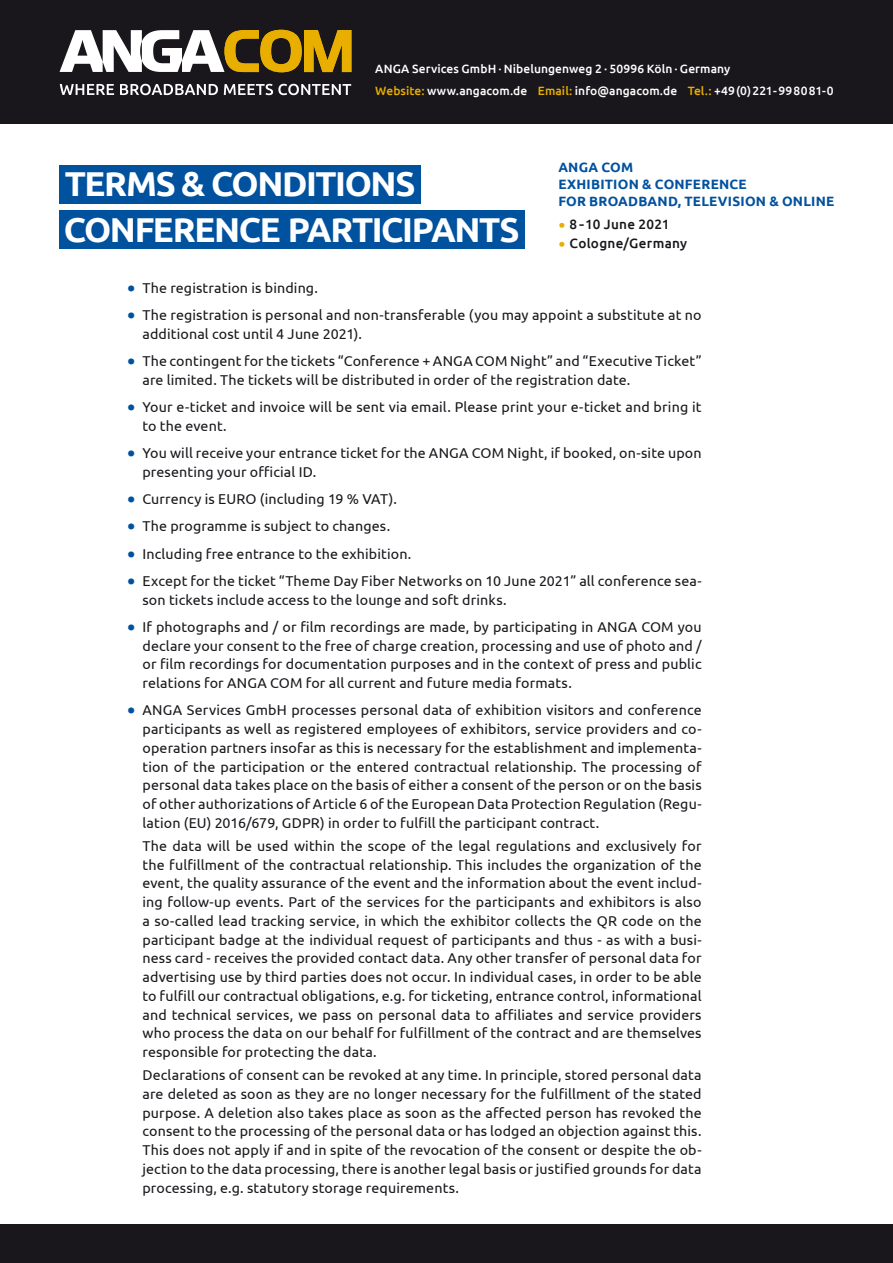
<style>
.page{position:relative;width:893px;height:1263px;background:#fff}
.page>*{position:absolute;margin:0;border:0;box-sizing:border-box;transform-origin:0 0}
.t1{font:700 34.5px "Ubuntu";letter-spacing:-.04em;color:#fff}
.t2{font:14.25px/18.8px "Ubuntu";letter-spacing:.01em;color:#1a171c}
.t3{font:700 13.5px/17.2px "Ubuntu";letter-spacing:.015em;color:#00519e}
.t4{font:500 13.5px "Ubuntu";letter-spacing:.02em;color:#1a171c}
.t5{font:500 12px/22.5px "Ubuntu";letter-spacing:.005em;color:#fff}
.s1{color:#e8ae00}
.s2{font-weight:400;font-size:19.5px;color:#e8ae00}
.s3{font-weight:700;font-size:21px;color:#00519e}
</style>
<div class="page">
<div style="left:0;top:1225px;width:893px;height:38px;background:#1a171c"></div>
<div style="left:0;top:0;width:893px;height:123px;background:#1a171c"></div>
<svg style="left:60px;top:30px;width:291px;height:43px"></svg>
<svg style="left:60px;top:84px;width:54px;height:11px"></svg>
<svg style="left:120px;top:84px;width:98px;height:11px"></svg>
<svg style="left:224px;top:84px;width:127px;height:11px"></svg>
<div style="left:60px;top:165px;width:361px;height:38px;background:#00519e"></div>
<div style="left:60px;top:210px;width:465px;height:38px;background:#00519e"></div>
<p class="t5" style="left:375px;top:57px;width:460px">ANGA Services GmbH · Nibelungenweg 2 · 50996 Köln · Germany<br><span class="s1">Website:</span> www.angacom.de <span class="s1">Email:</span> info@angacom.de <span class="s1">Tel.:</span> +49(0)221- 998081-0</p>
<h1 class="t1" style="left:65px;top:163px;width:352px">TERMS &amp; CONDITIONS</h1>
<p class="t3" style="left:558px;top:158px;width:277px">ANGA COM<br>EXHIBITION &amp; CONFERENCE<br>FOR BROADBAND, TELEVISION &amp; ONLINE</p>
<p class="t4" style="left:558px;top:215px;width:113px"><span class="s2">•</span> 8 -10 June 2021</p>
<h1 class="t1" style="left:64px;top:209px;width:625px">CONFERENCE PARTICIPANTS <sub>•</sub> <sub>Cologne/Germany</sub></h1>
<p class="t2" style="left:128px;top:278px;width:192px"><span class="s3">•</span> The registration is binding.</p>
<p class="t2" style="left:142px;top:305px;width:561px;text-indent:-15px"><span class="s3">•</span> The registration is personal and non-transferable (you may appoint a substitute at no additional cost until 4 June 2021).</p>
<p class="t2" style="left:142px;top:351px;width:561px;text-indent:-15px"><span class="s3">•</span> The contingent for the tickets “Conference + ANGA COM Night” and “Executive Ticket” are limited. The tickets will be distributed in order of the registration date.</p>
<p class="t2" style="left:142px;top:397px;width:561px;text-indent:-15px"><span class="s3">•</span> Your e-ticket and invoice will be sent via email. Please print your e-ticket and bring it to the event.</p>
<p class="t2" style="left:142px;top:443px;width:561px;text-indent:-15px"><span class="s3">•</span> You will receive your entrance ticket for the ANGA COM Night, if booked, on-site upon presenting your official ID.</p>
<p class="t2" style="left:128px;top:489px;width:271px"><span class="s3">•</span> Currency is EURO (including 19 % VAT).</p>
<p class="t2" style="left:128px;top:516px;width:264px"><span class="s3">•</span> The programme is subject to changes.</p>
<p class="t2" style="left:128px;top:544px;width:285px"><span class="s3">•</span> Including free entrance to the exhibition.</p>
<p class="t2" style="left:142px;top:571px;width:561px;text-indent:-15px"><span class="s3">•</span> Except for the ticket “Theme Day Fiber Networks on 10 June 2021” all conference sea&shy;son tickets include access to the lounge and soft drinks.</p>
<p class="t2" style="left:142px;top:617px;width:561px;text-align:justify;text-indent:-15px"><span class="s3">•</span> If photographs and / or film recordings are made, by participating in ANGA COM you declare your consent to the free of charge creation, processing and use of photo and / or film recordings for documentation purposes and in the context of press and public relations for ANGA COM for all current and future media formats.</p>
<p class="t2" style="left:142px;top:700px;width:561px;text-align:justify;text-indent:-15px"><span class="s3">•</span> ANGA Services GmbH processes personal data of exhibition visitors and conference participants as well as registered employees of exhibitors, service providers and co&shy;operation partners insofar as this is necessary for the establishment and implementa&shy;tion of the participation or the entered contractual relationship. The processing of personal data takes place on the basis of either a consent of the person or on the basis of other authorizations of Article 6 of the European Data Protection Regulation (Regu&shy;lation (EU) 2016/679, GDPR) in order to fulfill the participant contract.</p>
<p class="t2" style="left:142px;top:836px;width:561px;text-align:justify">The data will be used within the scope of the legal regulations and exclusively for the fulfillment of the contractual relationship. This includes the organization of the event, the quality assurance of the event and the information about the event includ&shy;ing follow-up events. Part of the services for the participants and exhibitors is also a so-called lead tracking service, in which the exhibitor collects the QR code on the participant badge at the individual request of participants and thus - as with a busi&shy;ness card - receives the provided contact data. Any other transfer of personal data for advertising use by third parties does not occur. In individual cases, in order to be able to fulfill our contractual obligations, e.g. for ticketing, entrance control, informational and technical services, we pass on personal data to affiliates and service providers who process the data on our behalf for fulfillment of the contract and are themselves responsible for protecting the data.</p>
<p class="t2" style="left:142px;top:1065px;width:561px;text-align:justify">Declarations of consent can be revoked at any time. In principle, stored personal data are deleted as soon as they are no longer necessary for the fulfillment of the stated purpose. A deletion also takes place as soon as the affected person has revoked the consent to the processing of the personal data or has lodged an objection against this.<br>This does not apply if and in spite of the revocation of the consent or despite the ob&shy;jection to the data processing, there is another legal basis or justified grounds for data processing, e.g. statutory storage requirements.</p>
</div>
